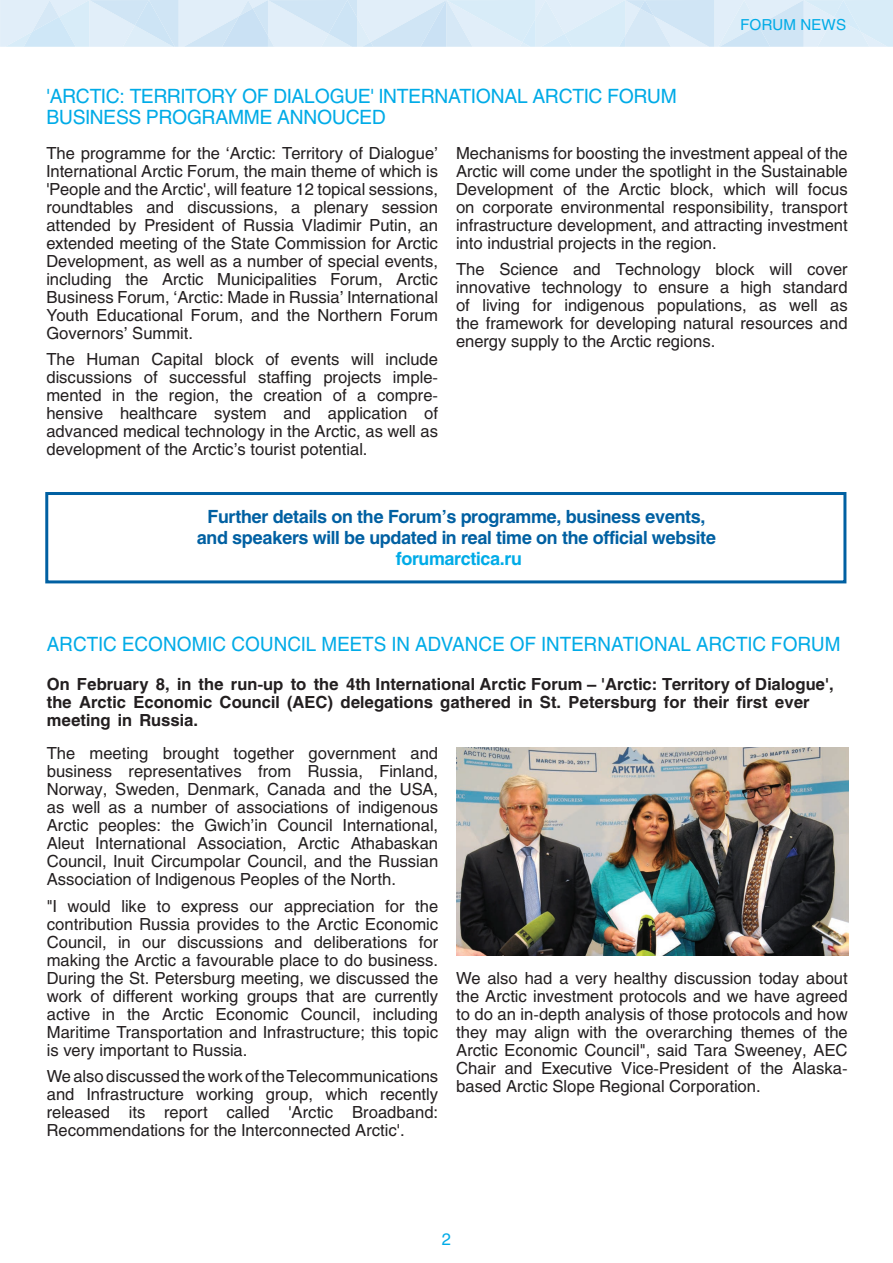
<style>
.page{position:relative;width:893px;height:1263px;background:#fff}
.page>*{position:absolute;margin:0;border:0;box-sizing:border-box;transform-origin:0 0}
.t1{font:19.5px/21px "Helios";letter-spacing:-.01em;color:#00abe7}
.t2{font:19.5px "Helios";letter-spacing:-.01em;color:#00abe7;scale:.96 1}
.t3{font:700 18px/21px "Helios";letter-spacing:-.02em;color:#0060a2;text-align:center}
.t4{font:700 18px "Helios";letter-spacing:-.02em;color:#00abe7}
.t5{font:16.5px/18px "Helios";color:#231f20;text-align:justify}
.t6{font:700 16.5px/18px "Helios";color:#231f20}
.t7{font:16.5px "Helios";color:#00abe7}
.t8{font:15px "Helios";color:#00abe7}
</style>
<div class="page">
<svg style="left:0;top:0;width:893px;height:47px;background:#d9eaf7"></svg>
<img style="left:456px;top:747px;width:392px;height:208px">
<div style="left:45px;top:492px;width:801px;height:91px;border:3px solid #0060a2"></div>
<p class="t1" style="left:46px;top:85px;width:632px">'ARCTIC: TERRITORY OF DIALOGUE' INTERNATIONAL ARCTIC FORUM<br>BUSINESS PROGRAMME ANNOUCED</p>
<p class="t8" style="left:740px;top:15px;width:107px">FORUM NEWS</p>
<p class="t5" style="left:46px;top:143px;width:393px">The programme for the ‘Arctic: Territory of Dialogue’ International Arctic Forum, the main theme of which is 'People and the Arctic', will feature 12 topical sessions, roundtables and discussions, a plenary session attended by President of Russia Vladimir Putin, an extended meeting of the State Commission for Arctic Development, as well as a number of special events, including the Arctic Municipalities Forum, Arctic Business Forum, ‘Arctic: Made in Russia’ International Youth Educational Forum, and the Northern Forum Governors’ Summit.</p>
<p class="t5" style="left:46px;top:350px;width:393px">The Human Capital block of events will include discussions of successful staffing projects imple&shy;mented in the region, the creation of a compre&shy;hensive healthcare system and application of advanced medical technology in the Arctic, as well as development of the Arctic’s tourist potential.</p>
<p class="t5" style="left:456px;top:143px;width:393px">Mechanisms for boosting the investment appeal of the Arctic will come under the spotlight in the Sustainable Development of the Arctic block, which will focus on corporate environmental responsibility, transport infrastructure development, and attracting investment into industrial projects in the region.</p>
<p class="t5" style="left:456px;top:260px;width:393px">The Science and Technology block will cover innovative technology to ensure a high standard of living for indigenous populations, as well as the framework for developing natural resources and energy supply to the Arctic regions.</p>
<p class="t3" style="left:197px;top:506px;width:521px">Further details on the Forum’s programme, business events, and speakers will be updated in real time on the official website</p>
<p class="t4" style="left:396px;top:547px;width:128px">forumarctica.ru</p>
<p class="t2" style="left:47px;top:632px;width:828px">ARCTIC ECONOMIC COUNCIL MEETS IN ADVANCE OF INTERNATIONAL ARCTIC FORUM</p>
<p class="t6" style="left:47px;top:675px;width:788px">On February 8, in the run-up to the 4th International Arctic Forum – 'Arctic: Territory of Dialogue', the Arctic Economic Council (AEC) delegations gathered in St. Petersburg for their first ever meeting in Russia.</p>
<p class="t5" style="left:47px;top:744px;width:393px">The meeting brought together government and business representatives from Russia, Finland, Norway, Sweden, Denmark, Canada and the USA, as well as a number of associations of indigenous Arctic peoples: the Gwich’in Council International, Aleut International Association, Arctic Athabaskan Council, Inuit Circumpolar Council, and the Russian Association of Indigenous Peoples of the North.</p>
<p class="t5" style="left:47px;top:896px;width:393px">"I would like to express our appreciation for the contribution Russia provides to the Arctic Economic Council, in our discussions and deliberations for making the Arctic a favourable place to do business.<br>During the St. Petersburg meeting, we discussed the work of different working groups that are currently active in the Arctic Economic Council, including Maritime Transportation and Infrastructure; this topic is very important to Russia.</p>
<p class="t5" style="left:47px;top:1067px;width:393px">We also discussed the work of the Telecommunications and Infrastructure working group, which recently released its report called 'Arctic Broadband:<br>Recommendations for the Interconnected Arctic'.</p>
<p class="t5" style="left:456px;top:969px;width:393px">We also had a very healthy discussion today about the Arctic investment protocols and we have agreed to do an in-depth analysis of those protocols and how they may align with the overarching themes of the Arctic Economic Council", said Tara Sweeney, AEC Chair and Executive Vice-President of the Alaska&shy;based Arctic Slope Regional Corporation.</p>
<p class="t7" style="left:442px;top:1229px;width:11px">2</p>
</div>
